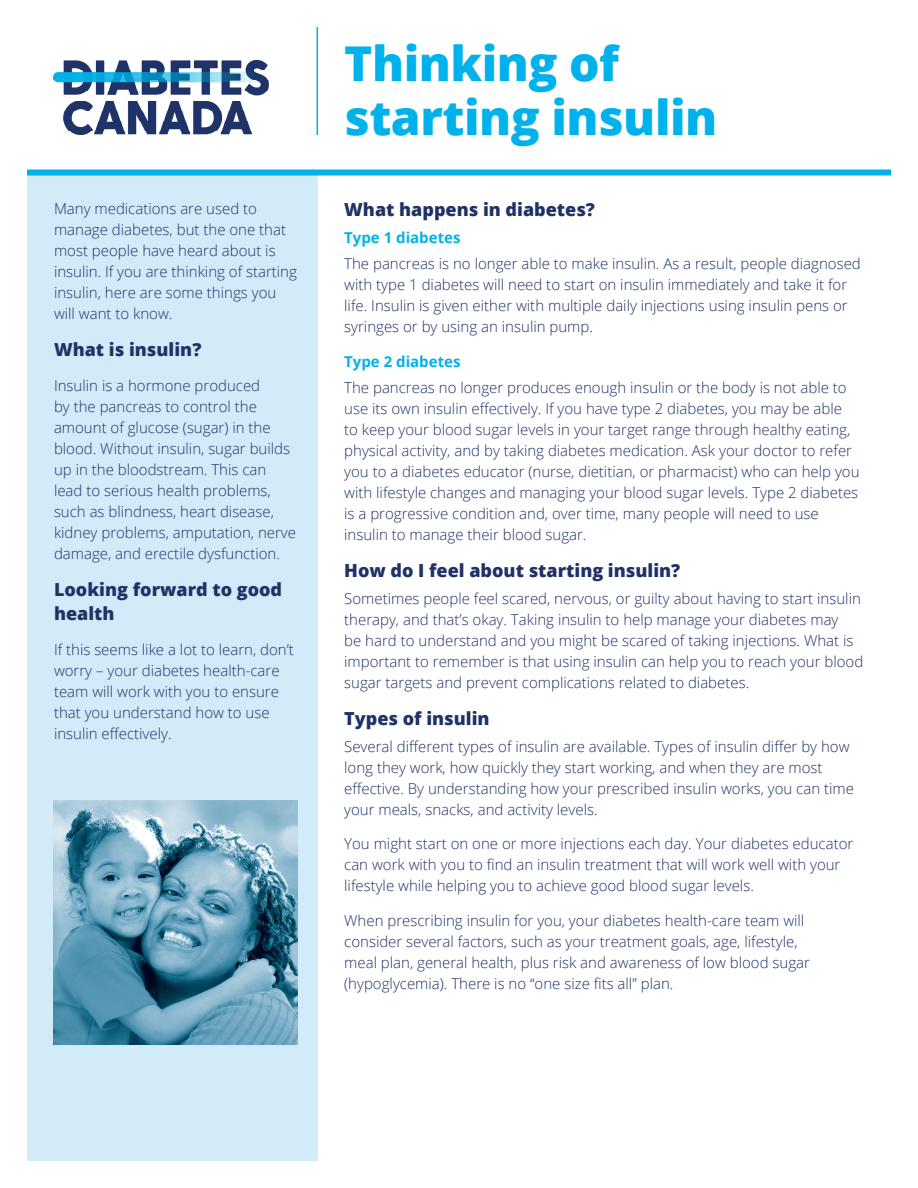
<style>
.page{position:relative;width:918px;height:1188px;background:#fff}
.page>*{position:absolute;margin:0;border:0;box-sizing:border-box;transform-origin:0 0}
.Main{font:800 48px/54px "Open Sans";letter-spacing:-.01em;color:#00b2eb}
.Subhead{font:800 18px "Open Sans";color:#1f3267}
.Side_Bar_Subheads{font:800 18px/24px "Open Sans";color:#1f3267}
.Text_10_13{font:300 15px/21px "Open Sans";color:#1f3267}
.Text_10_13-2{font:700 15px "Open Sans";color:#00b2eb}
</style>
<div class="page">
<hr style="left:316px;top:27px;width:2px;height:108px;background:#00b2eb">
<div style="left:27px;top:176px;width:290px;height:985px;background:#d1ebf9"></div>
<img style="left:54px;top:61px;width:214px;height:74px">
<img style="left:54px;top:801px;width:243px;height:244px">
<div style="left:27px;top:170px;width:864px;height:6px;background:#00b2eb"></div>
<p class="Text_10_13" style="left:54px;top:198px;width:245px">Many medications are used to manage diabetes, but the one that most people have heard about is insulin. If you are thinking of starting insulin, here are some things you will want to know.</p>
<p class="Side_Bar_Subheads" style="left:54px;top:337px;width:149px">What is insulin?</p>
<p class="Text_10_13" style="left:54px;top:375px;width:244px">Insulin is a hormone produced<br>by the pancreas to control the amount of glucose (sugar) in the blood. Without insulin, sugar builds up in the bloodstream. This can lead to serious health problems, such as blindness, heart disease, kidney problems, amputation, nerve damage, and erectile dysfunction.</p>
<p class="Side_Bar_Subheads" style="left:54px;top:577px;width:230px">Looking forward to good health</p>
<p class="Text_10_13" style="left:54px;top:639px;width:241px">If this seems like a lot to learn, don’t worry – your diabetes health-care team will work with you to ensure that you understand how to use insulin effectively.</p>
<p class="Main" style="left:344px;top:34px;width:375px">Thinking of starting insulin</p>
<p class="Subhead" style="left:344px;top:196px;width:252px">What happens in diabetes?</p>
<p class="Text_10_13-2" style="left:344px;top:227px;width:118px">Type 1 diabetes</p>
<p class="Text_10_13" style="left:344px;top:253px;width:518px">The pancreas is no longer able to make insulin. As a result, people diagnosed with type 1 diabetes will need to start on insulin immediately and take it for life. Insulin is given either with multiple daily injections using insulin pens or syringes or by using an insulin pump.</p>
<p class="Text_10_13-2" style="left:344px;top:351px;width:118px">Type 2 diabetes</p>
<p class="Text_10_13" style="left:344px;top:377px;width:517px">The pancreas no longer produces enough insulin or the body is not able to use its own insulin effectively. If you have type 2 diabetes, you may be able to keep your blood sugar levels in your target range through healthy eating, physical activity, and by taking diabetes medication. Ask your doctor to refer you to a diabetes educator (nurse, dietitian, or pharmacist) who can help you with lifestyle changes and managing your blood sugar levels. Type 2 diabetes is a progressive condition and, over time, many people will need to use insulin to manage their blood sugar.</p>
<p class="Subhead" style="left:344px;top:557px;width:338px">How do I feel about starting insulin?</p>
<p class="Text_10_13" style="left:344px;top:588px;width:521px">Sometimes people feel scared, nervous, or guilty about having to start insulin therapy, and that’s okay. Taking insulin to help manage your diabetes may<br>be hard to understand and you might be scared of taking injections. What is important to remember is that using insulin can help you to reach your blood sugar targets and prevent complications related to diabetes.</p>
<p class="Subhead" style="left:344px;top:705px;width:147px">Types of insulin</p>
<p class="Text_10_13" style="left:344px;top:735px;width:511px">Several different types of insulin are available. Types of insulin differ by how long they work, how quickly they start working, and when they are most effective. By understanding how your prescribed insulin works, you can time your meals, snacks, and activity levels.</p>
<p class="Text_10_13" style="left:344px;top:833px;width:511px">You might start on one or more injections each day. Your diabetes educator can work with you to find an insulin treatment that will work well with your lifestyle while helping you to achieve good blood sugar levels.</p>
<p class="Text_10_13" style="left:344px;top:909px;width:467px">When prescribing insulin for you, your diabetes health-care team will consider several factors, such as your treatment goals, age, lifestyle, meal plan, general health, plus risk and awareness of low blood sugar (hypoglycemia). There is no “one size fits all” plan.</p>
</div>
